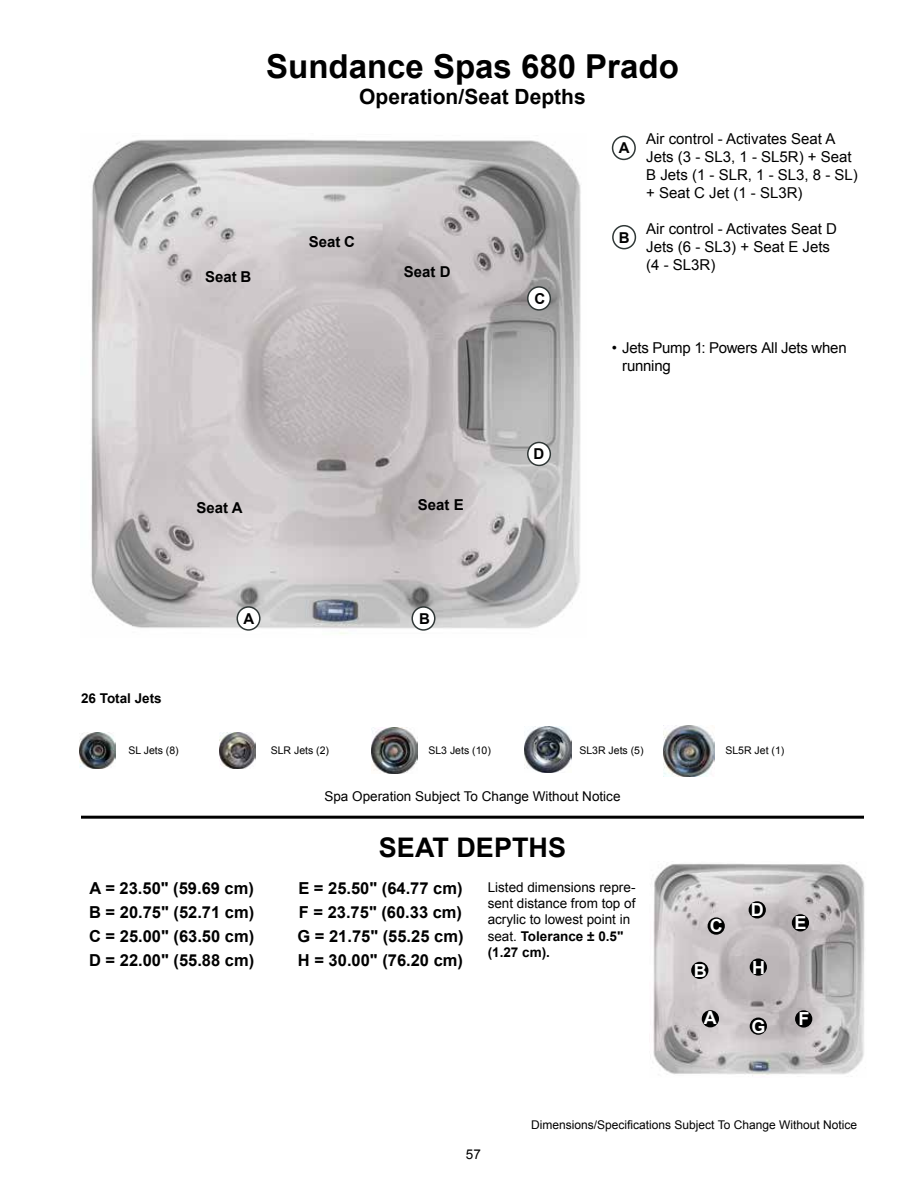
<style>
.page{position:relative;width:918px;height:1188px;background:#fff}
.page>*{position:absolute;margin:0;border:0;box-sizing:border-box;transform-origin:0 0}
.t1{font:700 33px "Arial";color:#000}
.t2{font:700 27px "Arial";color:#000}
.t3{font:700 21px "Arial";color:#000}
.t4{font:700 18px "Arial";color:#fff}
.t5{font:700 16.5px "Arial";color:#000}
.t6{font:15px/18px "Arial";color:#000}
.t7{font:15px/18px "Arial";letter-spacing:-.02em;color:#000}
.t8{font:700 15px "Arial";color:#000}
.t9{font:700 15px "Arial";color:#000}
.t10{font:13.5px/16.2px "Arial";color:#000}
.t11{font:700 13.5px "Arial";color:#000}
.t12{font:12px "Arial";color:#000}
.t13{font:10.5px "Arial";color:#000}
.s1{font-weight:700}
</style>
<div class="page">
<img style="left:91px;top:139px;width:490px;height:495px">
<hr style="left:81px;top:816px;width:783px;height:3px;background:#000">
<div style="left:237px;top:607px;width:23px;height:23px;background:#fff;border-radius:50%"></div>
<div style="left:237px;top:606px;width:24px;height:25px;border:2px solid #303837;border-radius:50%"></div>
<svg style="left:412px;top:607px;width:23px;height:23px"></svg>
<div style="left:411px;top:606px;width:25px;height:25px;border:2px solid #303837;border-radius:50%"></div>
<div style="left:419px;top:613px;width:11px;height:13px;background:#fff"></div>
<svg style="left:528px;top:287px;width:22px;height:23px"></svg>
<div style="left:527px;top:286px;width:24px;height:25px;border:2px solid #303837;border-radius:50%"></div>
<div style="left:534px;top:293px;width:12px;height:12px;background:#fff"></div>
<div style="left:528px;top:442px;width:22px;height:23px;background:#fff;border-radius:50%"></div>
<div style="left:527px;top:442px;width:24px;height:24px;border:2px solid #303837;border-radius:50%"></div>
<div style="left:612px;top:136px;width:24px;height:24px;border:2px solid #303837;border-radius:50%"></div>
<div style="left:612px;top:225px;width:24px;height:24px;border:2px solid #303837;border-radius:50%"></div>
<img style="left:653px;top:863px;width:212px;height:213px">
<div style="left:708px;top:917px;width:17px;height:18px;background:#000;border-radius:50%"></div>
<div style="left:749px;top:901px;width:17px;height:17px;background:#000;border-radius:50%"></div>
<div style="left:792px;top:914px;width:17px;height:17px;background:#000;border-radius:50%"></div>
<div style="left:702px;top:1010px;width:17px;height:17px;background:#000;border-radius:50%"></div>
<div style="left:691px;top:962px;width:17px;height:17px;background:#000;border-radius:50%"></div>
<div style="left:750px;top:958px;width:17px;height:18px;background:#000;border-radius:50%"></div>
<div style="left:750px;top:1018px;width:17px;height:17px;background:#000;border-radius:50%"></div>
<div style="left:795px;top:1010px;width:17px;height:18px;background:#000;border-radius:50%"></div>
<img style="left:372px;top:728px;width:46px;height:45px">
<img style="left:80px;top:733px;width:36px;height:35px">
<img style="left:220px;top:732px;width:36px;height:37px">
<img style="left:664px;top:725px;width:51px;height:51px">
<img style="left:525px;top:726px;width:46px;height:47px">
<h1 class="t1" style="left:266px;top:44px;width:414px">Sundance Spas 680 Prado</h1>
<p class="t8" style="left:205px;top:267px;width:48px">Seat B</p>
<p class="t8" style="left:197px;top:498px;width:48px">Seat A</p>
<h3 class="t3" style="left:359px;top:83px;width:228px">Operation/Seat Depths</h3>
<p class="t8" style="left:309px;top:232px;width:48px">Seat C</p>
<p class="t8" style="left:404px;top:261px;width:48px">Seat D</p>
<p class="t9" style="left:535px;top:288px;width:12px">C</p>
<p class="t9" style="left:619px;top:138px;width:12px">A</p>
<p class="t9" style="left:619px;top:228px;width:12px">B</p>
<p class="t6" style="left:646px;top:130px;width:213px">Air control - Activates Seat A<br>Jets (3 - SL3, 1 - SL5R) + Seat<br>B Jets (1 - SLR, 1 - SL3, 8 - SL) + Seat C Jet (1 - SL3R)</p>
<p class="t6" style="left:646px;top:220px;width:192px">Air control - Activates Seat D<br>Jets (6 - SL3) + Seat E Jets (4 - SL3R)</p>
<p class="t7" style="left:622px;top:339px;width:226px;text-indent:-10px">• Jets Pump 1: Powers All Jets when running</p>
<p class="t8" style="left:418px;top:495px;width:47px">Seat E</p>
<p class="t9" style="left:534px;top:444px;width:12px">D</p>
<p class="t11" style="left:81px;top:690px;width:82px">26 Total Jets</p>
<p class="t9" style="left:244px;top:608px;width:12px">A</p>
<p class="t9" style="left:419px;top:608px;width:12px">B</p>
<p class="t13" style="left:128px;top:744px;width:52px">SL Jets (8)</p>
<p class="t13" style="left:271px;top:744px;width:60px">SLR Jets (2)</p>
<p class="t13" style="left:428px;top:744px;width:64px">SL3 Jets (10)</p>
<p class="t13" style="left:579px;top:744px;width:66px">SL3R Jets (5)</p>
<p class="t13" style="left:725px;top:744px;width:60px">SL5R Jet (1)</p>
<p class="t10" style="left:324px;top:788px;width:298px">Spa Operation Subject To Change Without Notice</p>
<h2 class="t2" style="left:379px;top:830px;width:189px">SEAT DEPTHS</h2>
<p class="t5" style="left:89px;top:877px;width:166px">A = 23.50" (59.69 cm)</p>
<p class="t5" style="left:298px;top:877px;width:166px">E = 25.50" (64.77 cm)</p>
<p class="t10" style="left:488px;top:879px;width:149px">Listed dimensions repre&shy;sent distance from top of acrylic to lowest point in seat. <span class="s1">Tolerance ± 0.5" (1.27 cm).</span></p>
<p class="t4" style="left:751px;top:898px;width:14px">D</p>
<p class="t5" style="left:89px;top:901px;width:167px">B = 20.75" (52.71 cm)</p>
<p class="t5" style="left:299px;top:901px;width:165px">F = 23.75" (60.33 cm)</p>
<p class="t5" style="left:89px;top:925px;width:167px">C = 25.00" (63.50 cm)</p>
<p class="t5" style="left:297px;top:925px;width:168px">G = 21.75" (55.25 cm)</p>
<p class="t5" style="left:89px;top:949px;width:167px">D = 22.00" (55.88 cm)</p>
<p class="t5" style="left:298px;top:949px;width:167px">H = 30.00" (76.20 cm)</p>
<p class="t4" style="left:752px;top:955px;width:14px">H</p>
<p class="t4" style="left:710px;top:914px;width:14px">C</p>
<p class="t4" style="left:694px;top:958px;width:14px">B</p>
<p class="t4" style="left:704px;top:1006px;width:14px">A</p>
<p class="t4" style="left:752px;top:1014px;width:16px">G</p>
<p class="t4" style="left:795px;top:911px;width:14px">E</p>
<p class="t4" style="left:798px;top:1007px;width:12px">F</p>
<p class="t10" style="left:466px;top:1147px;width:17px">57</p>
<p class="t12" style="left:531px;top:1117px;width:327px">Dimensions/Specifications Subject To Change Without Notice</p>
</div>
